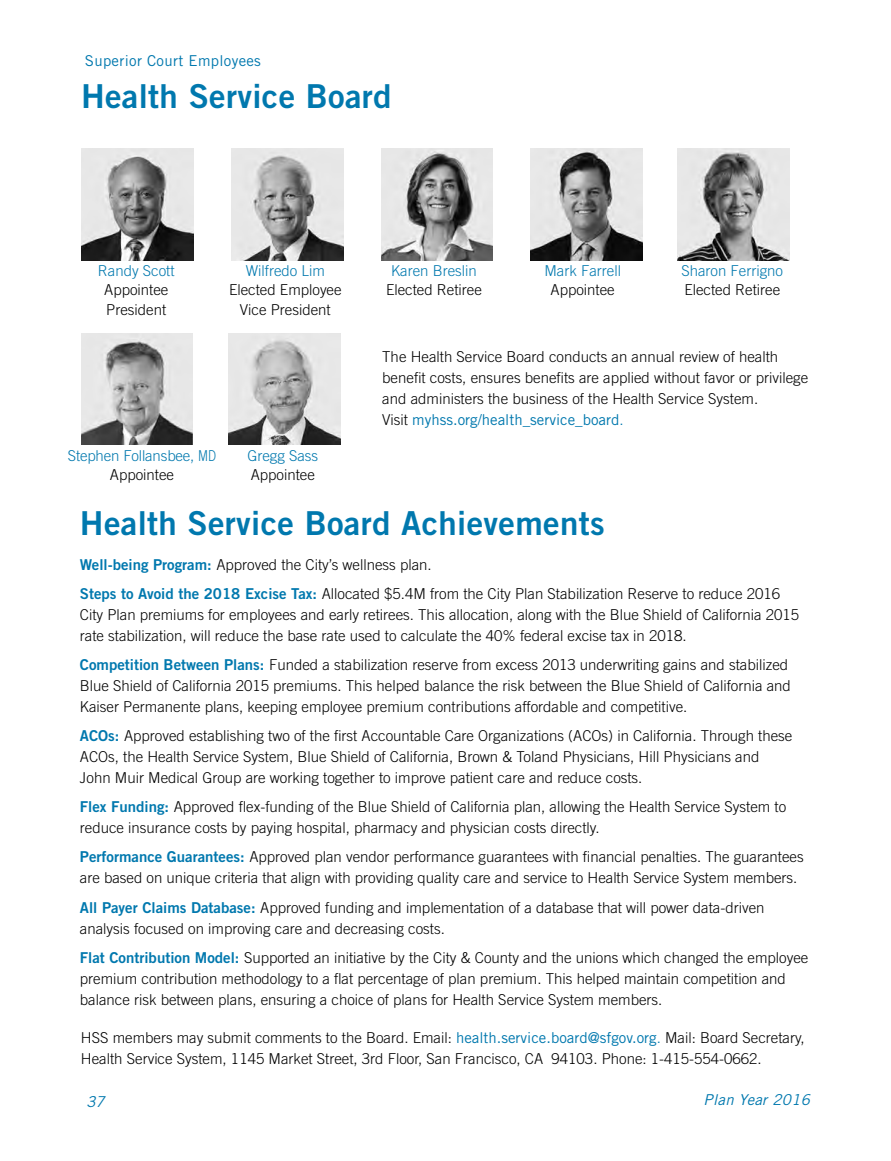
<style>
.page{position:relative;width:891px;height:1161px;background:#fff}
.page>*{position:absolute;margin:0;border:0;box-sizing:border-box;transform-origin:0 0}
.t1{font:33px "Trade Gothic Bold Two";letter-spacing:.01em;color:#0078ae}
.t2{font:300 15px/21px "Trade Gothic";color:#000}
.t3{font:300 15px "Trade Gothic";color:#0078ae}
.t4{font:15px "Trade Gothic";letter-spacing:.02em;color:#0078ae}
.t5{font:italic 15px "Trade Gothic";letter-spacing:.02em;color:#0078ae}
.s1{font-weight:400;color:#0078ae}
.s2{color:#0078ae}
.s3{font-family:"Trade Gothic Bold Two";font-weight:400;color:#0078ae}
</style>
<div class="page">
<img style="left:381px;top:149px;width:112px;height:111px">
<img style="left:678px;top:148px;width:112px;height:112px">
<img style="left:231px;top:149px;width:112px;height:111px">
<img style="left:531px;top:149px;width:111px;height:111px">
<img style="left:82px;top:149px;width:111px;height:111px">
<img style="left:81px;top:333px;width:112px;height:112px">
<img style="left:228px;top:333px;width:112px;height:112px">
<p class="t4" style="left:85px;top:51px;width:178px">Superior Court Employees</p>
<h1 class="t1" style="left:81px;top:75px;width:312px">Health Service Board</h1>
<p class="t3" style="left:98px;top:262px;width:78px">Randy Scott</p>
<p class="t2" style="left:104px;top:280px;width:66px;line-height:19.5px">Appointee<br>President</p>
<p class="t3" style="left:246px;top:262px;width:81px">Wilfredo Lim</p>
<p class="t2" style="left:229px;top:280px;width:114px;line-height:19.5px;text-align:center">Elected Employee<br>Vice President</p>
<p class="t3" style="left:391px;top:262px;width:87px">Karen Breslin</p>
<p class="t2" style="left:386px;top:279px;width:97px">Elected Retiree</p>
<p class="t3" style="left:544px;top:262px;width:78px">Mark Farrell</p>
<p class="t2" style="left:551px;top:279px;width:66px">Appointee</p>
<p class="t3" style="left:681px;top:262px;width:103px">Sharon Ferrigno</p>
<p class="t2" style="left:684px;top:279px;width:97px">Elected Retiree</p>
<p class="t3" style="left:68px;top:446px;width:150px">Stephen Follansbee, MD</p>
<p class="t2" style="left:110px;top:464px;width:66px">Appointee</p>
<p class="t3" style="left:247px;top:446px;width:72px">Gregg Sass</p>
<p class="t2" style="left:251px;top:464px;width:66px">Appointee</p>
<p class="t2" style="left:382px;top:346px;width:427px">The Health Service Board conducts an annual review of health benefit costs, ensures benefits are applied without favor or privilege and administers the business of the Health Service System.<br>Visit <span class="s1">myhss.org/health_service_board</span><span class="s2">.</span></p>
<h1 class="t1" style="left:80px;top:503px;width:526px">Health Service Board Achievements</h1>
<p class="t2" style="left:80px;top:550px;width:702px;line-height:29.1px"><span class="s3">Well-being Program:</span> Approved the City’s wellness plan.<br><span class="s3">Steps to Avoid the 2018 Excise Tax:</span> Allocated $5.4M from the City Plan Stabilization Reserve to reduce 2016</p>
<p class="t2" style="left:80px;top:604px;width:721px">City Plan premiums for employees and early retirees. This allocation, along with the Blue Shield of California 2015 rate stabilization, will reduce the base rate used to calculate the 40% federal excise tax in 2018.</p>
<p class="t2" style="left:80px;top:654px;width:713px"><span class="s3">Competition Between Plans:</span> Funded a stabilization reserve from excess 2013 underwriting gains and stabilized<br>Blue Shield of California 2015 premiums. This helped balance the risk between the Blue Shield of California and<br>Kaiser Permanente plans, keeping employee premium contributions affordable and competitive.</p>
<p class="t2" style="left:80px;top:725px;width:714px"><span class="s3">ACOs:</span> Approved establishing two of the first Accountable Care Organizations (ACOs) in California. Through these<br>ACOs, the Health Service System, Blue Shield of California, Brown &amp; Toland Physicians, Hill Physicians and<br>John Muir Medical Group are working together to improve patient care and reduce costs.</p>
<p class="t2" style="left:80px;top:796px;width:708px"><span class="s3">Flex Funding:</span> Approved flex-funding of the Blue Shield of California plan, allowing the Health Service System to reduce insurance costs by paying hospital, pharmacy and physician costs directly.</p>
<p class="t2" style="left:80px;top:846px;width:725px"><span class="s3">Performance Guarantees:</span> Approved plan vendor performance guarantees with financial penalties. The guarantees are based on unique criteria that align with providing quality care and service to Health Service System members.</p>
<p class="t2" style="left:80px;top:897px;width:686px"><span class="s3">All Payer Claims Database:</span> Approved funding and implementation of a database that will power data-driven analysis focused on improving care and decreasing costs.</p>
<p class="t2" style="left:80px;top:947px;width:730px"><span class="s3">Flat Contribution Model:</span> Supported an initiative by the City &amp; County and the unions which changed the employee premium contribution methodology to a flat percentage of plan premium. This helped maintain competition and balance risk between plans, ensuring a choice of plans for Health Service System members.</p>
<p class="t2" style="left:81px;top:1027px;width:725px">HSS members may submit comments to the Board. Email: <span class="s1">health.service.board@sfgov.org</span><span class="s2">.</span> Mail: Board Secretary,<br>Health Service System, 1145 Market Street, 3rd Floor, San Francisco, CA 94103. Phone: 1-415-554-0662.</p>
<p class="t5" style="left:86px;top:1092px;width:20px">37</p>
<p class="t5" style="left:704px;top:1090px;width:108px">Plan Year 2016</p>
</div>
